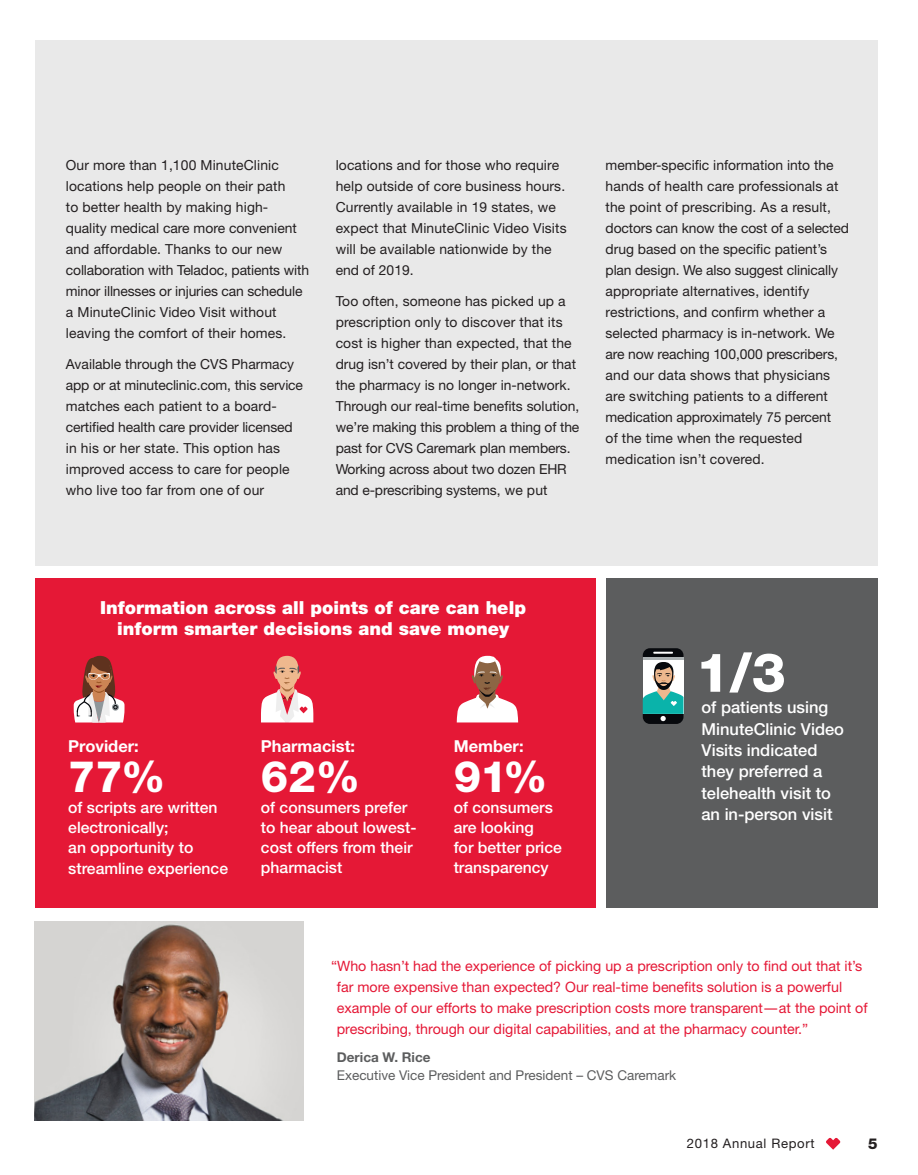
<style>
.page{position:relative;width:918px;height:1175px;background:#fff}
.page>*{position:absolute;margin:0;border:0;box-sizing:border-box;transform-origin:0 0}
.t1{font:800 54px "Helvetica Neue";color:#fff}
.t2{font:800 43.5px "Helvetica Neue";color:#fff}
.t3{font:900 18px "Helvetica Neue";color:#fff}
.t4{font:500 16.5px/21.3px "Helvetica Neue";color:#fff}
.t5{font:700 16.5px "Helvetica Neue";color:#fff}
.t6{font:500 15.75px/20.2px "Helvetica Neue";color:#fff}
.t7{font:800 15px "Helvetica Neue";color:#231f20}
.t8{font:14.25px/21px "Helvetica Neue";color:#e51836}
.t9{font:13.8px/21px "Helvetica Neue";letter-spacing:.01em;color:#231f20}
.t10{font:13.5px "Helvetica Neue";color:#5c5d5e}
.t11{font:700 13.5px "Helvetica Neue";color:#5c5d5e}
.t12{font:13.2px "Helvetica Neue";letter-spacing:.05em;color:#231f20}
</style>
<div class="page">
<svg style="left:826px;top:1137px;width:14px;height:12px"></svg>
<div style="left:606px;top:579px;width:272px;height:329px;background:#5c5d5e"></div>
<div style="left:35px;top:579px;width:560px;height:329px;background:#e51836"></div>
<div style="left:35px;top:40px;width:843px;height:526px;background:#e9e9e9"></div>
<img style="left:35px;top:921px;width:269px;height:199px">
<svg style="left:74px;top:656px;width:51px;height:66px"></svg>
<svg style="left:457px;top:655px;width:61px;height:67px"></svg>
<svg style="left:643px;top:648px;width:41px;height:76px;background:#749993"></svg>
<svg style="left:261px;top:656px;width:52px;height:66px"></svg>
<p class="t9" style="left:66px;top:154px;width:245px">Our more than 1,100 MinuteClinic locations help people on their path<br>to better health by making high&shy;quality medical care more convenient and affordable. Thanks to our new collaboration with Teladoc, patients with minor illnesses or injuries can schedule a MinuteClinic Video Visit without leaving the comfort of their homes.</p>
<p class="t9" style="left:66px;top:354px;width:239px">Available through the CVS Pharmacy app or at minuteclinic.com, this service matches each patient to a board&shy;certified health care provider licensed in his or her state. This option has improved access to care for people who live too far from one of our</p>
<p class="t9" style="left:336px;top:154px;width:232px">locations and for those who require help outside of core business hours.<br>Currently available in 19 states, we expect that MinuteClinic Video Visits will be available nationwide by the end of 2019.</p>
<p class="t9" style="left:336px;top:290px;width:245px">Too often, someone has picked up a prescription only to discover that its cost is higher than expected, that the drug isn’t covered by their plan, or that the pharmacy is no longer in-network.<br>Through our real-time benefits solution, we’re making this problem a thing of the past for CVS Caremark plan members.<br>Working across about two dozen EHR and e-prescribing systems, we put</p>
<p class="t9" style="left:606px;top:154px;width:245px">member-specific information into the hands of health care professionals at the point of prescribing. As a result, doctors can know the cost of a selected drug based on the specific patient’s plan design. We also suggest clinically appropriate alternatives, identify restrictions, and confirm whether a selected pharmacy is in-network. We are now reaching 100,000 prescribers, and our data shows that physicians are switching patients to a different medication approximately 75 percent<br>of the time when the requested medication isn’t covered.</p>
<p class="t3" style="left:100px;top:596px;width:427px">Information across all points of care can help</p>
<p class="t3" style="left:117px;top:617px;width:394px">inform smarter decisions and save money</p>
<p class="t5" style="left:68px;top:735px;width:72px">Provider:</p>
<p class="t2" style="left:68px;top:751px;width:99px">77%</p>
<p class="t6" style="left:68px;top:796px;width:151px">of scripts are written electronically;</p>
<p class="t6" style="left:68px;top:836px;width:161px;line-height:21.3px">an opportunity to streamline experience</p>
<p class="t5" style="left:261px;top:735px;width:96px">Pharmacist:</p>
<p class="t2" style="left:261px;top:751px;width:101px">62%</p>
<p class="t6" style="left:261px;top:796px;width:157px">of consumers prefer to hear about lowest&shy;cost offers from their pharmacist</p>
<p class="t5" style="left:454px;top:735px;width:71px">Member:</p>
<p class="t2" style="left:454px;top:751px;width:95px">91%</p>
<p class="t6" style="left:454px;top:796px;width:101px">of consumers are looking</p>
<p class="t6" style="left:454px;top:837px;width:110px">for better price transparency</p>
<p class="t1" style="left:696px;top:640px;width:92px">1/3</p>
<p class="t4" style="left:701px;top:696px;width:144px">of patients using<br>MinuteClinic Video<br>Visits indicated they preferred a telehealth visit to an in-person visit</p>
<p class="t8" style="left:337px;top:955px;width:532px;text-indent:-6px">“Who hasn’t had the experience of picking up a prescription only to find out that it’s far more expensive than expected? Our real-time benefits solution is a powerful example of our efforts to make prescription costs more transparent—at the point of prescribing, through our digital capabilities, and at the pharmacy counter.”</p>
<p class="t11" style="left:337px;top:1048px;width:95px">Derica W. Rice</p>
<p class="t10" style="left:337px;top:1067px;width:341px">Executive Vice President and President – CVS Caremark</p>
<p class="t12" style="left:687px;top:1135px;width:129px">2018 Annual Report</p>
<p class="t7" style="left:868px;top:1134px;width:11px">5</p>
</div>
